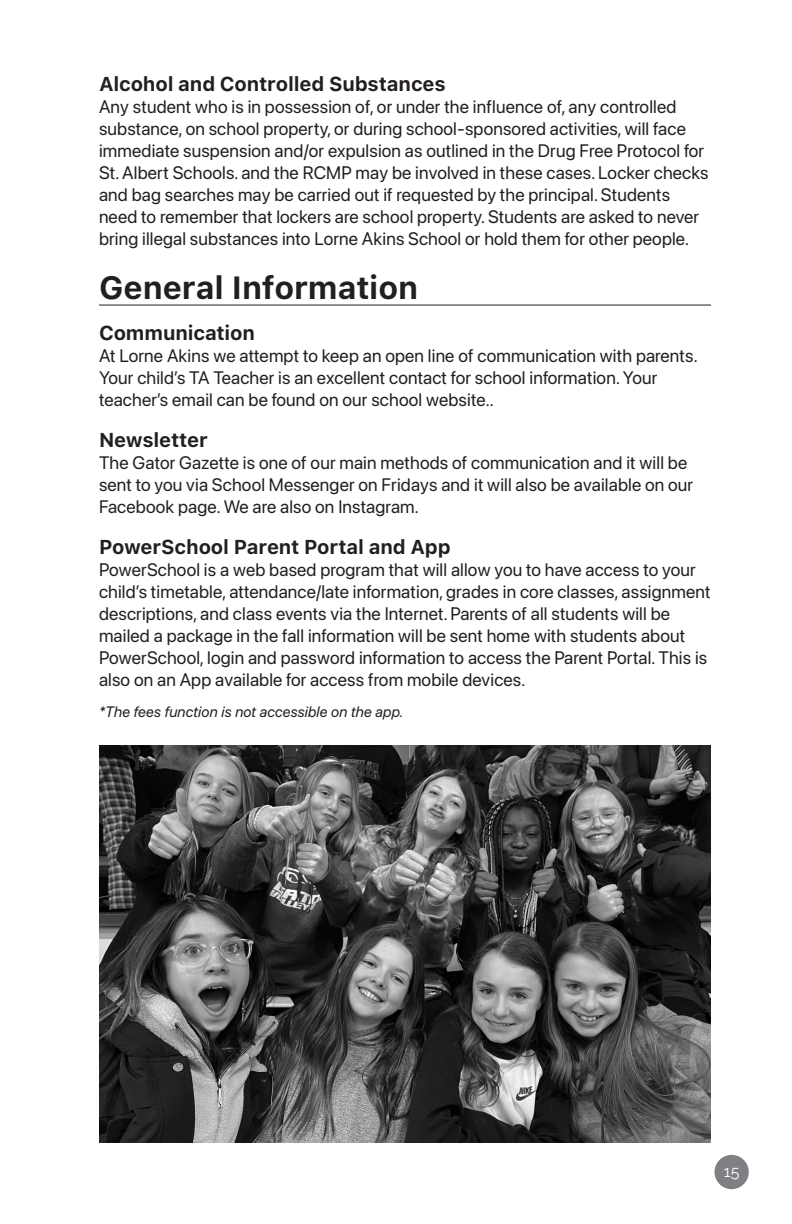
<style>
.page{position:relative;width:792px;height:1224px;background:#fff}
.page>*{position:absolute;margin:0;border:0;box-sizing:border-box;transform-origin:0 0}
.t1{font:700 32px "SF Pro Text";color:#231f20}
.Subheader{font:700 20px "SF Pro Text";letter-spacing:-.01em;color:#231f20}
.Text{font:18px/22px "SF Pro";letter-spacing:.01em;color:#231f20}
.t2{font:16px "Raleway";color:#fff}
.Notes{font:italic 15px "SF Pro";letter-spacing:.01em;color:#231f20}
</style>
<div class="page">
<div style="left:715px;top:1155px;width:34px;height:34px;background:#7e8083;border-radius:50%"></div>
<hr style="left:99px;top:305px;width:612px;height:1px;background:#231f20">
<img style="left:99px;top:746px;width:612px;height:397px">
<p class="Subheader" style="left:99px;top:72px;width:348px">Alcohol and Controlled Substances</p>
<p class="Text" style="left:99px;top:96px;width:611px">Any student who is in possession of, or under the influence of, any controlled substance, on school property, or during school-sponsored activities, will face immediate suspension and/or expulsion as outlined in the Drug Free Protocol for St. Albert Schools. and the RCMP may be involved in these cases. Locker checks and bag searches may be carried out if requested by the principal. Students need to remember that lockers are school property. Students are asked to never bring illegal substances into Lorne Akins School or hold them for other people.</p>
<p class="t1" style="left:99px;top:269px;width:321px">General Information</p>
<p class="Subheader" style="left:99px;top:321px;width:158px">Communication</p>
<p class="Text" style="left:99px;top:345px;width:600px">At Lorne Akins we attempt to keep an open line of communication with parents.<br>Your child’s TA Teacher is an excellent contact for school information. Your teacher’s email can be found on our school website..</p>
<p class="Subheader" style="left:99px;top:428px;width:110px">Newsletter</p>
<p class="Text" style="left:99px;top:452px;width:596px">The Gator Gazette is one of our main methods of communication and it will be sent to you via School Messenger on Fridays and it will also be available on our<br>Facebook page. We are also on Instagram.</p>
<p class="Subheader" style="left:99px;top:535px;width:353px">PowerSchool Parent Portal and App</p>
<p class="Text" style="left:99px;top:559px;width:613px">PowerSchool is a web based program that will allow you to have access to your child’s timetable, attendance/late information, grades in core classes, assignment descriptions, and class events via the Internet. Parents of all students will be mailed a package in the fall information will be sent home with students about PowerSchool, login and password information to access the Parent Portal. This is also on an App available for access from mobile devices.</p>
<p class="Notes" style="left:99px;top:703px;width:306px">*The fees function is not accessible on the app.</p>
<p class="t2" style="left:724px;top:1163px;width:17px">15</p>
</div>
